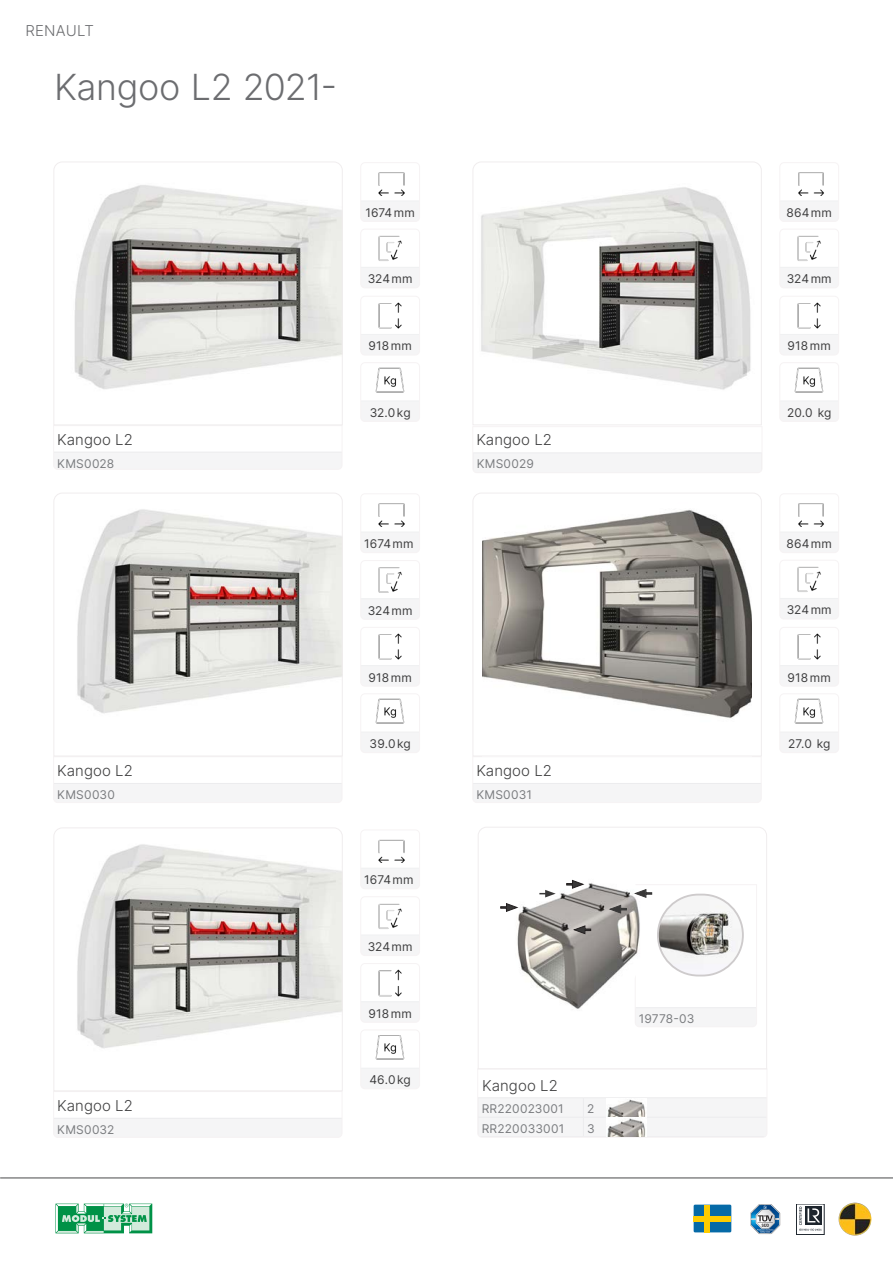
<style>
.page{position:relative;width:893px;height:1263px;background:#fff}
.page>*{position:absolute;margin:0;border:0;box-sizing:border-box;transform-origin:0 0}
.INTER_Light_24{font:300 36px "Inter";letter-spacing:-.01em;color:#6c6d70}
.Bilmodell_tabell{font:300 15px "Inter";letter-spacing:.005em;color:#3e3e3f}
.t1{font:300 15px "Inter";letter-spacing:.01em;color:#6c6d70}
.t2{font:12px "Inter";letter-spacing:.015em;color:#3e3e3f}
.t3{font:12px "Inter";letter-spacing:.02em;color:#7a7c7f}
</style>
<div class="page">
<svg style="left:55px;top:1203px;width:97px;height:30px;background:#75c39a"></svg>
<hr style="left:0;top:1177px;width:893px;height:1px;background:#494a4b">
<svg style="left:799px;top:1206px;width:23px;height:25px"></svg>
<svg style="left:799px;top:1206px;width:22px;height:24px"></svg>
<svg style="left:750px;top:1204px;width:31px;height:30px"></svg>
<img style="left:839px;top:1203px;width:33px;height:33px">
<div style="left:694px;top:1204px;width:37px;height:28px;background:#066aa7"></div>
<div style="left:694px;top:1216px;width:37px;height:5px;background:#fecc00"></div>
<div style="left:704px;top:1204px;width:6px;height:28px;background:#fecc00"></div>
<svg style="left:477px;top:1069px;width:290px;height:69px"></svg>
<svg style="left:477px;top:827px;width:290px;height:242px"></svg>
<img style="left:515px;top:878px;width:126px;height:135px">
<svg style="left:539px;top:890px;width:17px;height:7px"></svg>
<svg style="left:500px;top:903px;width:18px;height:9px"></svg>
<svg style="left:566px;top:880px;width:18px;height:8px"></svg>
<svg style="left:573px;top:925px;width:18px;height:9px"></svg>
<svg style="left:634px;top:884px;width:123px;height:143px"></svg>
<svg style="left:609px;top:905px;width:18px;height:8px"></svg>
<svg style="left:53px;top:757px;width:289px;height:46px"></svg>
<svg style="left:53px;top:1091px;width:289px;height:47px"></svg>
<div style="left:472px;top:783px;width:290px;height:20px;background:#f5f5f6"></div>
<svg style="left:53px;top:426px;width:289px;height:44px"></svg>
<svg style="left:473px;top:426px;width:289px;height:47px"></svg>
<svg style="left:53px;top:162px;width:290px;height:264px"></svg>
<svg style="left:53px;top:493px;width:290px;height:264px"></svg>
<svg style="left:53px;top:827px;width:290px;height:264px"></svg>
<svg style="left:472px;top:162px;width:290px;height:263px"></svg>
<svg style="left:472px;top:493px;width:290px;height:264px"></svg>
<div style="left:361px;top:401px;width:59px;height:20px;background:#f5f5f6"></div>
<hr style="left:361px;top:401px;width:59px;height:1px;background:#f0f1f2">
<img style="left:375px;top:368px;width:30px;height:25px">
<div style="left:360px;top:362px;width:60px;height:60px;border:1px solid #f6f3f4;border-radius:4px"></div>
<div style="left:361px;top:732px;width:59px;height:20px;background:#f5f5f6"></div>
<hr style="left:361px;top:732px;width:59px;height:1px;background:#f0f1f2">
<img style="left:375px;top:699px;width:30px;height:25px">
<div style="left:360px;top:693px;width:60px;height:60px;border:1px solid #f6f3f4;border-radius:4px"></div>
<div style="left:361px;top:1068px;width:59px;height:21px;background:#f5f5f6"></div>
<hr style="left:361px;top:1068px;width:59px;height:1px;background:#f0f1f2">
<img style="left:375px;top:1035px;width:30px;height:25px">
<div style="left:360px;top:1029px;width:60px;height:60px;border:1px solid #f6f3f4;border-radius:4px"></div>
<div style="left:780px;top:401px;width:59px;height:20px;background:#f5f5f6"></div>
<hr style="left:780px;top:401px;width:59px;height:1px;background:#f0f1f2">
<img style="left:794px;top:368px;width:30px;height:25px">
<div style="left:779px;top:362px;width:60px;height:60px;border:1px solid #f6f3f4;border-radius:4px"></div>
<div style="left:780px;top:732px;width:59px;height:20px;background:#f5f5f6"></div>
<hr style="left:780px;top:732px;width:59px;height:1px;background:#f0f1f2">
<img style="left:794px;top:699px;width:30px;height:25px">
<div style="left:779px;top:693px;width:60px;height:60px;border:1px solid #f6f3f4;border-radius:4px"></div>
<div style="left:361px;top:201px;width:59px;height:20px;background:#f5f5f6"></div>
<hr style="left:361px;top:201px;width:59px;height:1px;background:#f0f1f2">
<img style="left:378px;top:172px;width:27px;height:23px">
<div style="left:360px;top:162px;width:60px;height:60px;border:1px solid #f6f3f4;border-radius:4px"></div>
<div style="left:361px;top:532px;width:59px;height:20px;background:#f5f5f6"></div>
<hr style="left:361px;top:532px;width:59px;height:1px;background:#f0f1f2">
<img style="left:378px;top:503px;width:27px;height:23px">
<div style="left:360px;top:493px;width:60px;height:60px;border:1px solid #f6f3f4;border-radius:4px"></div>
<div style="left:361px;top:868px;width:59px;height:20px;background:#f5f5f6"></div>
<hr style="left:361px;top:868px;width:59px;height:1px;background:#f0f1f2">
<img style="left:378px;top:839px;width:27px;height:24px">
<div style="left:360px;top:829px;width:60px;height:60px;border:1px solid #f6f3f4;border-radius:4px"></div>
<div style="left:780px;top:201px;width:59px;height:20px;background:#f5f5f6"></div>
<hr style="left:780px;top:201px;width:59px;height:1px;background:#f0f1f2">
<img style="left:798px;top:172px;width:26px;height:23px">
<div style="left:779px;top:162px;width:60px;height:60px;border:1px solid #f6f3f4;border-radius:4px"></div>
<div style="left:780px;top:532px;width:59px;height:20px;background:#f5f5f6"></div>
<hr style="left:780px;top:532px;width:59px;height:1px;background:#f0f1f2">
<img style="left:798px;top:503px;width:26px;height:23px">
<div style="left:779px;top:493px;width:60px;height:60px;border:1px solid #f6f3f4;border-radius:4px"></div>
<div style="left:361px;top:334px;width:59px;height:21px;background:#f5f5f6"></div>
<hr style="left:361px;top:334px;width:59px;height:1px;background:#f0f1f2">
<img style="left:378px;top:302px;width:24px;height:27px">
<div style="left:360px;top:296px;width:60px;height:59px;border:1px solid #f6f3f4;border-radius:4px"></div>
<div style="left:361px;top:666px;width:59px;height:20px;background:#f5f5f6"></div>
<hr style="left:361px;top:665px;width:59px;height:1px;background:#f0f1f2">
<img style="left:378px;top:633px;width:24px;height:27px">
<div style="left:360px;top:627px;width:60px;height:59px;border:1px solid #f6f3f4;border-radius:4px"></div>
<div style="left:361px;top:1002px;width:59px;height:20px;background:#f5f5f6"></div>
<hr style="left:361px;top:1001px;width:59px;height:1px;background:#f0f1f2">
<img style="left:378px;top:969px;width:24px;height:27px">
<div style="left:360px;top:963px;width:60px;height:60px;border:1px solid #f6f3f4;border-radius:4px"></div>
<div style="left:780px;top:334px;width:59px;height:21px;background:#f5f5f6"></div>
<hr style="left:780px;top:334px;width:59px;height:1px;background:#f0f1f2">
<img style="left:797px;top:302px;width:24px;height:27px">
<div style="left:779px;top:296px;width:60px;height:59px;border:1px solid #f6f3f4;border-radius:4px"></div>
<div style="left:780px;top:666px;width:59px;height:20px;background:#f5f5f6"></div>
<hr style="left:780px;top:665px;width:59px;height:1px;background:#f0f1f2">
<img style="left:797px;top:633px;width:24px;height:27px">
<div style="left:779px;top:627px;width:60px;height:59px;border:1px solid #f6f3f4;border-radius:4px"></div>
<div style="left:361px;top:267px;width:59px;height:20px;background:#f5f5f6"></div>
<hr style="left:361px;top:267px;width:59px;height:1px;background:#f0f1f2">
<img style="left:378px;top:235px;width:24px;height:26px">
<div style="left:360px;top:229px;width:60px;height:59px;border:1px solid #f6f3f4;border-radius:4px"></div>
<div style="left:361px;top:599px;width:59px;height:20px;background:#f5f5f6"></div>
<hr style="left:361px;top:598px;width:59px;height:1px;background:#f0f1f2">
<img style="left:378px;top:567px;width:24px;height:26px">
<div style="left:360px;top:560px;width:60px;height:60px;border:1px solid #f6f3f4;border-radius:4px"></div>
<div style="left:361px;top:935px;width:59px;height:20px;background:#f5f5f6"></div>
<hr style="left:361px;top:935px;width:59px;height:1px;background:#f0f1f2">
<img style="left:378px;top:903px;width:24px;height:26px">
<div style="left:360px;top:896px;width:60px;height:60px;border:1px solid #f6f3f4;border-radius:4px"></div>
<div style="left:780px;top:267px;width:59px;height:20px;background:#f5f5f6"></div>
<hr style="left:780px;top:267px;width:59px;height:1px;background:#f0f1f2">
<img style="left:797px;top:235px;width:24px;height:26px">
<div style="left:779px;top:229px;width:60px;height:59px;border:1px solid #f6f3f4;border-radius:4px"></div>
<div style="left:780px;top:598px;width:59px;height:21px;background:#f5f5f6"></div>
<hr style="left:780px;top:598px;width:59px;height:1px;background:#f0f1f2">
<img style="left:797px;top:566px;width:24px;height:26px">
<div style="left:779px;top:560px;width:60px;height:59px;border:1px solid #f6f3f4;border-radius:4px"></div>
<img style="left:607px;top:1099px;width:39px;height:38px">
<img style="left:658px;top:894px;width:85px;height:81px;border-radius:40px">
<div style="left:657px;top:894px;width:87px;height:82px;border:2px solid #cecbcc;border-radius:40px"></div>
<p class="t1" style="left:26px;top:19px;width:70px">RENAULT</p>
<p class="INTER_Light_24" style="left:54px;top:60px;width:285px">Kangoo L2 2021-</p>
<p class="Bilmodell_tabell" style="left:57px;top:429px;width:77px">Kangoo L2</p>
<p class="t2" style="left:365px;top:204px;width:51px">1674mm</p>
<p class="t2" style="left:368px;top:270px;width:46px">324mm</p>
<p class="t2" style="left:369px;top:337px;width:45px">918mm</p>
<p class="t2" style="left:370px;top:404px;width:42px">32.0kg</p>
<p class="Bilmodell_tabell" style="left:476px;top:429px;width:77px">Kangoo L2</p>
<p class="t3" style="left:57px;top:455px;width:58px">KMS0028</p>
<p class="t3" style="left:477px;top:455px;width:59px">KMS0029</p>
<p class="t2" style="left:364px;top:535px;width:51px">1674mm</p>
<p class="t2" style="left:368px;top:602px;width:46px">324mm</p>
<p class="t2" style="left:369px;top:668px;width:45px">918mm</p>
<p class="t2" style="left:370px;top:735px;width:43px">39.0kg</p>
<p class="Bilmodell_tabell" style="left:57px;top:760px;width:77px">Kangoo L2</p>
<p class="Bilmodell_tabell" style="left:476px;top:760px;width:77px">Kangoo L2</p>
<p class="t3" style="left:57px;top:786px;width:59px">KMS0030</p>
<p class="t3" style="left:476px;top:786px;width:57px">KMS0031</p>
<p class="t2" style="left:364px;top:871px;width:51px">1674mm</p>
<p class="t2" style="left:368px;top:938px;width:46px">324mm</p>
<p class="t2" style="left:369px;top:1004px;width:45px">918mm</p>
<p class="t2" style="left:369px;top:1071px;width:43px">46.0kg</p>
<p class="Bilmodell_tabell" style="left:482px;top:1074px;width:77px">Kangoo L2</p>
<p class="Bilmodell_tabell" style="left:57px;top:1095px;width:77px">Kangoo L2</p>
<p class="t3" style="left:57px;top:1121px;width:59px">KMS0032</p>
<p class="t3" style="left:482px;top:1100px;width:84px">RR220023001</p>
<p class="t3" style="left:587px;top:1100px;width:9px">2</p>
<p class="t3" style="left:482px;top:1120px;width:84px">RR220033001</p>
<p class="t3" style="left:587px;top:1120px;width:9px">3</p>
<p class="t3" style="left:639px;top:1010px;width:57px">19778-03</p>
<p class="t2" style="left:786px;top:204px;width:47px">864mm</p>
<p class="t2" style="left:787px;top:270px;width:46px">324mm</p>
<p class="t2" style="left:788px;top:337px;width:45px">918mm</p>
<p class="t2" style="left:787px;top:404px;width:46px">20.0 kg</p>
<p class="t2" style="left:786px;top:535px;width:47px">864mm</p>
<p class="t2" style="left:787px;top:601px;width:46px">324mm</p>
<p class="t2" style="left:788px;top:668px;width:45px">918mm</p>
<p class="t2" style="left:788px;top:735px;width:44px">27.0 kg</p>
</div>
